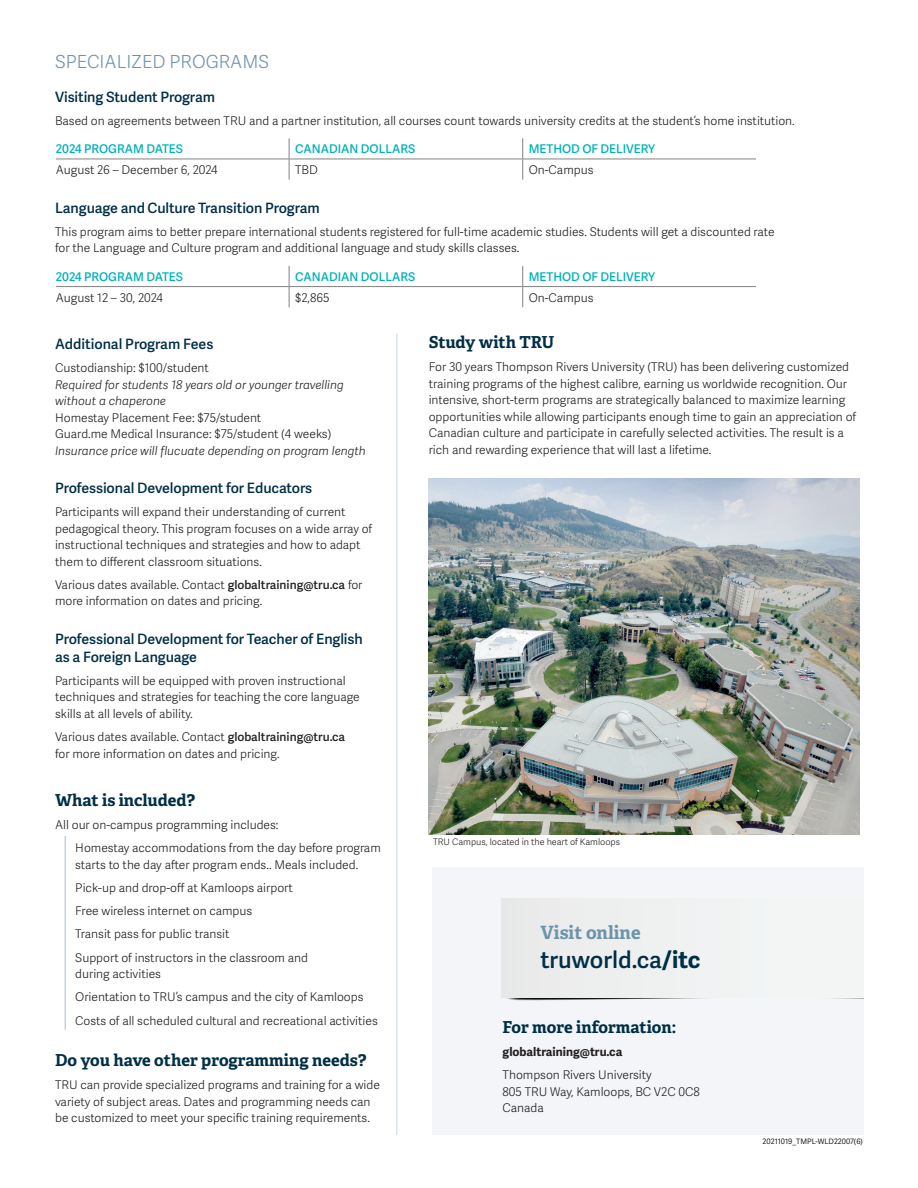
<style>
.page{position:relative;width:918px;height:1188px;background:#fff}
.page>*{position:absolute;margin:0;border:0;box-sizing:border-box;transform-origin:0 0}
.CTA_URL_-_Main_URL{font:600 23.25px "Adelle Sans";color:#002f45}
.CTA_Header_-_Semi-bo{font:700 18.3px "Adelle";color:#6e94ab}
.Infographic_Title{font:300 18px "Adelle Sans";color:#6e94ab}
.Paragraph_Section_Ti{font:700 16.5px "Adelle";color:#002f45}
.Paragraph_Section_In{font:600 14.25px/18px "Adelle Sans";letter-spacing:-.005em;color:#002f45}
.Body_Copy_-8_11_Blac{font:300 12px/16.5px "Adelle Sans";color:#231f20}
.Body_Copy_-_Indented{font:300 12px/16.5px "Adelle Sans";color:#231f20}
.Body_Copy_-8_11_Blac-2{font:italic 300 12px/16.5px "Adelle Sans";color:#231f20}
.Body_Copy_-8_11_Blac-3{font:600 12px "Adelle Sans";color:#00b2b9}
.Address_URL{font:700 12px "Adelle Sans";color:#231f20}
.Photo_Captions_-_6_1{font:300 9px "Adelle Sans";color:#231f20}
.MC__-_5pt_Black{font:7.5px "Adelle Sans";color:#231f20}
.s1{font-style:normal}
.s2{font-weight:600}
.s3{font-weight:700}
</style>
<div class="page">
<div style="left:432px;top:867px;width:432px;height:268px;background:#f3f5f8"></div>
<hr style="left:56px;top:159px;width:233px;height:1px;background:#808285">
<hr style="left:289px;top:159px;width:234px;height:1px;background:#808285">
<svg style="left:289px;top:138px;width:1px;height:42px"></svg>
<hr style="left:523px;top:159px;width:233px;height:1px;background:#808285">
<svg style="left:522px;top:138px;width:1px;height:42px"></svg>
<hr style="left:56px;top:286px;width:233px;height:1px;background:#808285">
<hr style="left:289px;top:286px;width:234px;height:1px;background:#808285">
<svg style="left:289px;top:266px;width:1px;height:41px"></svg>
<hr style="left:523px;top:286px;width:233px;height:1px;background:#808285">
<svg style="left:522px;top:266px;width:1px;height:41px"></svg>
<hr style="left:396px;top:334px;width:2px;height:801px;background:#dce4ea">
<svg style="left:501px;top:997px;width:363px;height:4px"></svg>
<div style="left:501px;top:898px;width:363px;height:99px;background:#f0f1f1"></div>
<img style="left:429px;top:478px;width:431px;height:357px">
<hr style="left:64px;top:836px;width:2px;height:194px;background:#c3d3dd">
<p class="Infographic_Title" style="left:55px;top:48px;width:216px">SPECIALIZED PROGRAMS</p>
<p class="Paragraph_Section_In" style="left:55px;top:87px;width:161px">Visiting Student Program</p>
<p class="Body_Copy_-8_11_Blac" style="left:55px;top:112px;width:741px">Based on agreements between TRU and a partner institution, all courses count towards university credits at the student’s home institution.</p>
<p class="Body_Copy_-8_11_Blac-3" style="left:56px;top:140px;width:129px">2024 PROGRAM DATES</p>
<p class="Body_Copy_-8_11_Blac-3" style="left:295px;top:140px;width:122px">CANADIAN DOLLARS</p>
<p class="Body_Copy_-8_11_Blac-3" style="left:529px;top:140px;width:128px">METHOD OF DELIVERY</p>
<p class="Body_Copy_-8_11_Blac" style="left:56px;top:161px;width:163px">August 26 – December 6, 2024</p>
<p class="Body_Copy_-8_11_Blac" style="left:295px;top:161px;width:24px">TBD</p>
<p class="Body_Copy_-8_11_Blac" style="left:529px;top:161px;width:66px">On-Campus</p>
<p class="Paragraph_Section_In" style="left:55px;top:198px;width:266px">Language and Culture Transition Program</p>
<p class="Body_Copy_-8_11_Blac" style="left:55px;top:223px;width:721px">This program aims to better prepare international students registered for full-time academic studies. Students will get a discounted rate for the Language and Culture program and additional language and study skills classes.</p>
<p class="Body_Copy_-8_11_Blac-3" style="left:56px;top:268px;width:129px">2024 PROGRAM DATES</p>
<p class="Body_Copy_-8_11_Blac-3" style="left:295px;top:268px;width:122px">CANADIAN DOLLARS</p>
<p class="Body_Copy_-8_11_Blac-3" style="left:529px;top:268px;width:128px">METHOD OF DELIVERY</p>
<p class="Body_Copy_-8_11_Blac" style="left:56px;top:289px;width:109px">August 12 – 30, 2024</p>
<p class="Body_Copy_-8_11_Blac" style="left:295px;top:289px;width:36px">$2,865</p>
<p class="Body_Copy_-8_11_Blac" style="left:529px;top:289px;width:66px">On-Campus</p>
<p class="Paragraph_Section_In" style="left:55px;top:334px;width:160px">Additional Program Fees</p>
<p class="Body_Copy_-8_11_Blac-2" style="left:55px;top:359px;width:312px"><span class="s1">Custodianship: $100/student<br></span>Required for students 18 years old or younger travelling without a chaperone<br><span class="s1">Homestay Placement Fee: $75/student<br>Guard.me Medical Insurance: $75/student (4 weeks)<br></span>Insurance price will flucuate depending on program length</p>
<p class="Paragraph_Section_In" style="left:55px;top:478px;width:259px">Professional Development for Educators</p>
<p class="Body_Copy_-8_11_Blac" style="left:55px;top:503px;width:319px">Participants will expand their understanding of current pedagogical theory. This program focuses on a wide array of instructional techniques and strategies and how to adapt them to different classroom situations.</p>
<p class="Body_Copy_-8_11_Blac" style="left:55px;top:576px;width:309px">Various dates available. Contact <span class="s2">globaltraining@tru.ca</span> for more information on dates and pricing.</p>
<p class="Paragraph_Section_In" style="left:55px;top:629px;width:309px">Professional Development for Teacher of English as a Foreign Language</p>
<p class="Body_Copy_-8_11_Blac" style="left:55px;top:672px;width:306px">Participants will be equipped with proven instructional techniques and strategies for teaching the core language skills at all levels of ability.</p>
<p class="Body_Copy_-8_11_Blac" style="left:55px;top:728px;width:292px">Various dates available. Contact <span class="s2">globaltraining@tru.ca </span>for more information on dates and pricing.</p>
<p class="Paragraph_Section_Ti" style="left:55px;top:789px;width:142px">What is included?</p>
<p class="Body_Copy_-8_11_Blac" style="left:55px;top:816px;width:225px">All our on-campus programming includes:</p>
<p class="Body_Copy_-_Indented" style="left:75px;top:839px;width:307px">Homestay accommodations from the day before program starts to the day after program ends.. Meals included.</p>
<p class="Body_Copy_-_Indented" style="left:75px;top:879px;width:219px">Pick-up and drop-off at Kamloops airport</p>
<p class="Body_Copy_-_Indented" style="left:75px;top:902px;width:178px">Free wireless internet on campus</p>
<p class="Body_Copy_-_Indented" style="left:75px;top:925px;width:156px">Transit pass for public transit</p>
<p class="Body_Copy_-_Indented" style="left:75px;top:949px;width:234px">Support of instructors in the classroom and during activities</p>
<p class="Body_Copy_-_Indented" style="left:75px;top:988px;width:290px">Orientation to TRU’s campus and the city of Kamloops</p>
<p class="Body_Copy_-_Indented" style="left:75px;top:1012px;width:304px">Costs of all scheduled cultural and recreational activities</p>
<p class="Paragraph_Section_Ti" style="left:55px;top:1049px;width:313px">Do you have other programming needs?</p>
<p class="Body_Copy_-8_11_Blac" style="left:55px;top:1076px;width:326px">TRU can provide specialized programs and training for a wide variety of subject areas. Dates and programming needs can be customized to meet your specific training requirements.</p>
<p class="Paragraph_Section_Ti" style="left:429px;top:332px;width:127px">Study with TRU</p>
<p class="Body_Copy_-8_11_Blac" style="left:429px;top:359px;width:429px">For 30 years Thompson Rivers University (TRU) has been delivering customized training programs of the highest calibre, earning us worldwide recognition. Our intensive, short-term programs are strategically balanced to maximize learning opportunities while allowing participants enough time to gain an appreciation of Canadian culture and participate in carefully selected activities. The result is a rich and rewarding experience that will last a lifetime.</p>
<p class="Photo_Captions_-_6_1" style="left:433px;top:836px;width:189px">TRU Campus, located in the heart of Kamloops</p>
<p class="CTA_Header_-_Semi-bo" style="left:540px;top:921px;width:102px">Visit online</p>
<p class="CTA_URL_-_Main_URL" style="left:540px;top:943px;width:162px">truworld.ca<span class="s3">/itc</span></p>
<p class="Paragraph_Section_Ti" style="left:503px;top:1016px;width:175px">For more information:</p>
<p class="Address_URL" style="left:503px;top:1043px;width:121px">globaltraining@tru.ca</p>
<p class="Body_Copy_-8_11_Blac" style="left:503px;top:1066px;width:199px">Thompson Rivers University<br>805 TRU Way, Kamloops, BC V2C 0C8<br>Canada</p>
<p class="MC__-_5pt_Black" style="left:763px;top:1136px;width:102px">20211019_TMPL-WLD22007(6)</p>
</div>
